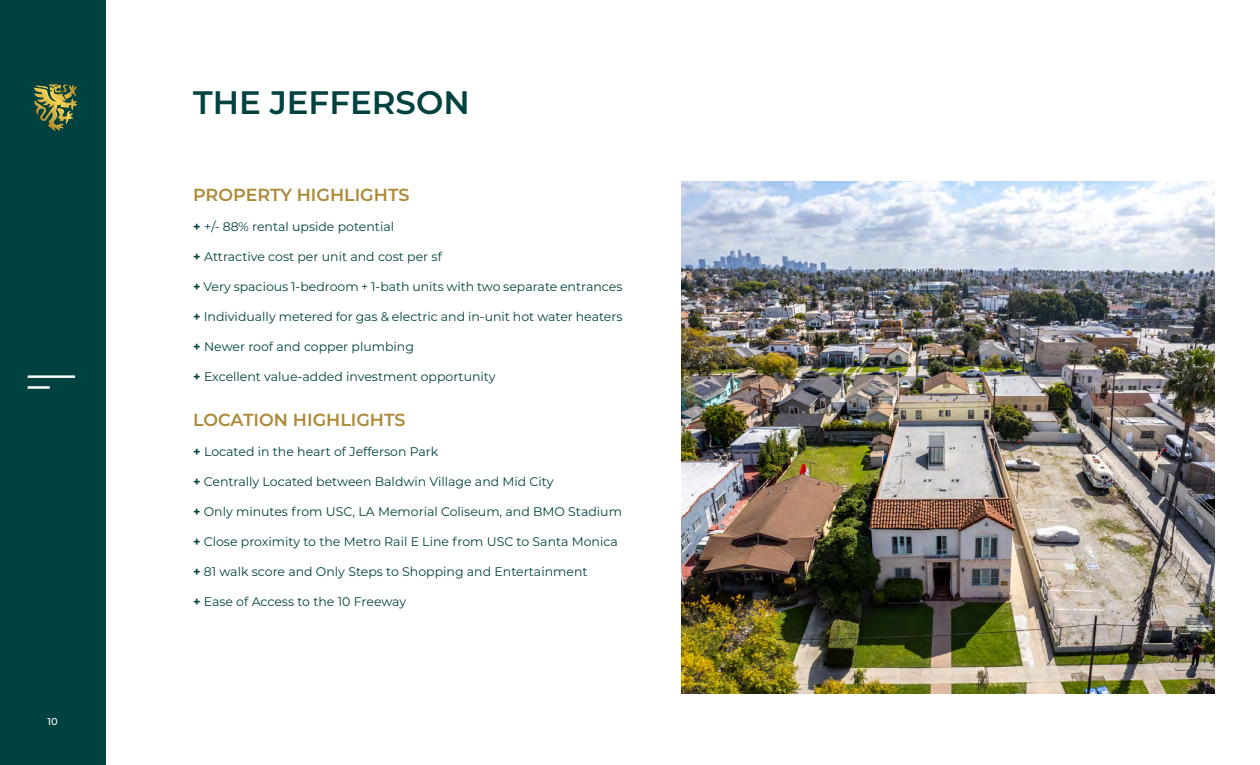
<style>
.page{position:relative;width:1260px;height:765px;background:#fff}
.page>*{position:absolute;margin:0;border:0;box-sizing:border-box;transform-origin:0 0}
.t1{font:600 32.5px "Montserrat";color:#004240}
.t2{font:600 17.5px "Montserrat";color:#ac8a38}
.t3{font:12.5px "Montserrat";color:#004240}
.t4{font:500 10px "Montserrat";color:#fff}
.s1{font-weight:700}
</style>
<div class="page">
<img style="left:681px;top:181px;width:534px;height:512px">
<div style="left:0;top:0;width:106px;height:765px;background:#004240"></div>
<hr style="left:28px;top:375px;width:47px;height:3px;background:#fff">
<hr style="left:28px;top:386px;width:22px;height:3px;background:#fff">
<img style="left:34px;top:84px;width:42px;height:48px">
<p class="t4" style="left:48px;top:714px;width:12px">10</p>
<p class="t1" style="left:193px;top:79px;width:278px">THE JEFFERSON</p>
<p class="t2" style="left:193px;top:182px;width:218px">PROPERTY HIGHLIGHTS</p>
<p class="t3" style="left:193px;top:218px;width:203px"><span class="s1">+</span> +/- 88% rental upside potential</p>
<p class="t3" style="left:193px;top:248px;width:250px"><span class="s1">+</span> Attractive cost per unit and cost per sf</p>
<p class="t3" style="left:193px;top:278px;width:431px"><span class="s1">+</span> Very spacious 1-bedroom + 1-bath units with two separate entrances</p>
<p class="t3" style="left:193px;top:308px;width:431px"><span class="s1">+</span> Individually metered for gas &amp; electric and in-unit hot water heaters</p>
<p class="t3" style="left:193px;top:338px;width:222px"><span class="s1">+</span> Newer roof and copper plumbing</p>
<p class="t3" style="left:193px;top:368px;width:304px"><span class="s1">+</span> Excellent value-added investment opportunity</p>
<p class="t2" style="left:193px;top:407px;width:214px">LOCATION HIGHLIGHTS</p>
<p class="t3" style="left:193px;top:443px;width:247px"><span class="s1">+</span> Located in the heart of Jefferson Park</p>
<p class="t3" style="left:193px;top:473px;width:362px"><span class="s1">+</span> Centrally Located between Baldwin Village and Mid City</p>
<p class="t3" style="left:193px;top:503px;width:430px"><span class="s1">+</span> Only minutes from USC, LA Memorial Coliseum, and BMO Stadium</p>
<p class="t3" style="left:193px;top:533px;width:426px"><span class="s1">+</span> Close proximity to the Metro Rail E Line from USC to Santa Monica</p>
<p class="t3" style="left:193px;top:563px;width:396px"><span class="s1">+</span> 81 walk score and Only Steps to Shopping and Entertainment</p>
<p class="t3" style="left:193px;top:593px;width:215px"><span class="s1">+</span> Ease of Access to the 10 Freeway</p>
</div>
